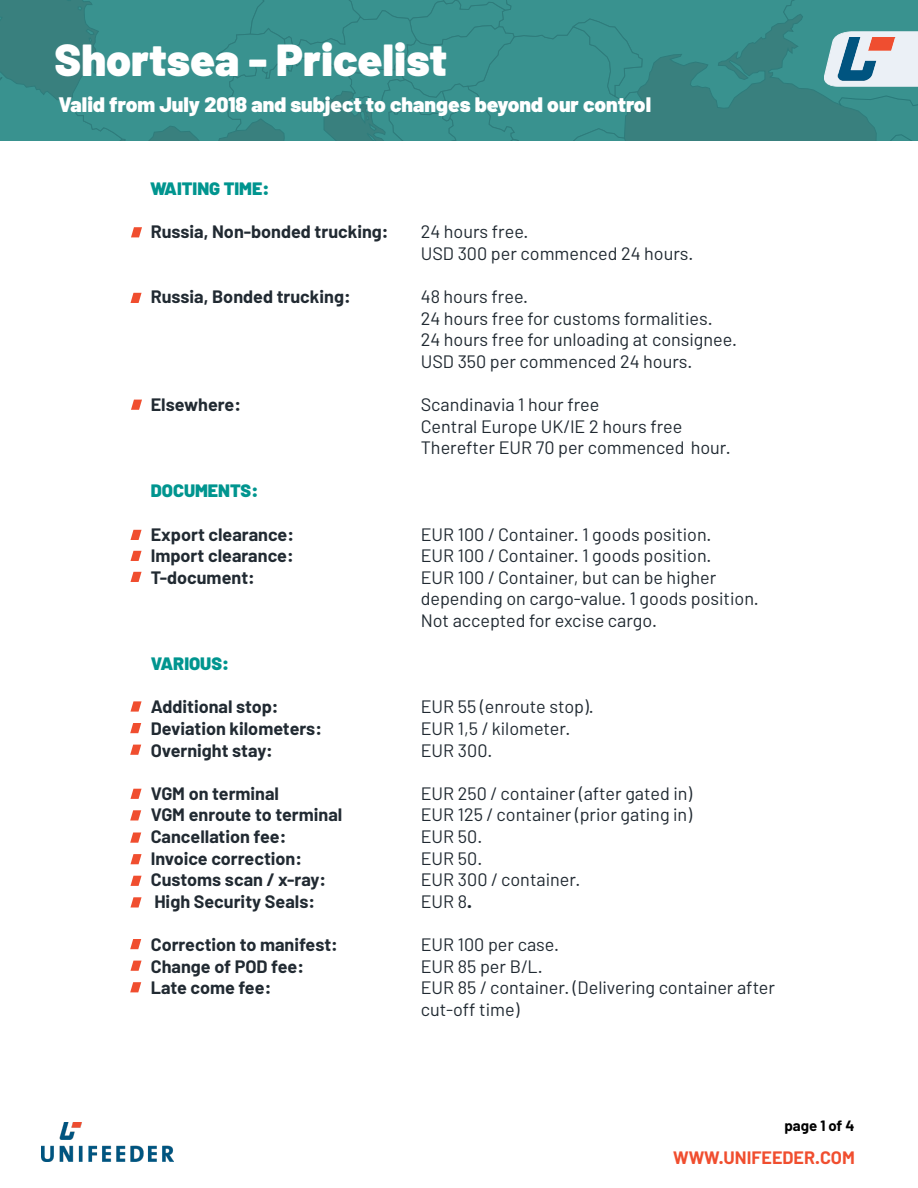
<style>
.page{position:relative;width:918px;height:1188px;background:#fff}
.page>*{position:absolute;margin:0;border:0;box-sizing:border-box;transform-origin:0 0}
.t1{font:900 45px "Barlow";color:#fff}
.t2{font:900 21px "Barlow";color:#fff}
.t3{font:18px/21.6px "Barlow";color:#212a32}
.t4{font:700 18px "Barlow";color:#212a32}
.t5{font:900 18px "Barlow";color:#00958f}
.t6{font:700 18px "Barlow";color:#f04e2f}
.t7{font:700 15px "Barlow";color:#000}
.s1{font-weight:700}
</style>
<div class="page">
<svg style="left:0;top:0;width:918px;height:141px;background:#3a8e8c"></svg>
<img style="left:826px;top:37px;width:72px;height:49px">
<svg style="left:130px;top:701px;width:12px;height:11px"></svg>
<svg style="left:130px;top:723px;width:11px;height:10px"></svg>
<svg style="left:130px;top:745px;width:11px;height:10px"></svg>
<svg style="left:130px;top:789px;width:12px;height:10px"></svg>
<svg style="left:130px;top:810px;width:11px;height:11px"></svg>
<svg style="left:130px;top:832px;width:11px;height:11px"></svg>
<svg style="left:130px;top:854px;width:12px;height:10px"></svg>
<svg style="left:130px;top:876px;width:12px;height:10px"></svg>
<svg style="left:130px;top:939px;width:11px;height:10px"></svg>
<svg style="left:130px;top:982px;width:11px;height:10px"></svg>
<svg style="left:130px;top:572px;width:12px;height:10px"></svg>
<svg style="left:130px;top:551px;width:12px;height:10px"></svg>
<svg style="left:130px;top:530px;width:12px;height:10px"></svg>
<img style="left:41px;top:1123px;width:133px;height:39px">
<svg style="left:131px;top:400px;width:11px;height:10px"></svg>
<svg style="left:130px;top:293px;width:12px;height:10px"></svg>
<svg style="left:131px;top:227px;width:11px;height:10px"></svg>
<svg style="left:130px;top:961px;width:12px;height:10px"></svg>
<svg style="left:130px;top:897px;width:12px;height:11px"></svg>
<h1 class="t1" style="left:55px;top:32px;width:394px">Shortsea - Pricelist</h1>
<p class="t2" style="left:58px;top:91px;width:594px">Valid from July 2018 and subject to changes beyond our control</p>
<p class="t5" style="left:151px;top:177px;width:120px">WAITING TIME:</p>
<p class="t4" style="left:151px;top:221px;width:239px">Russia, Non-bonded trucking:</p>
<p class="t3" style="left:421px;top:220px;width:274px">24 hours free.<br>USD 300 per commenced 24 hours.</p>
<p class="t4" style="left:151px;top:285px;width:201px">Russia, Bonded trucking:</p>
<p class="t3" style="left:421px;top:285px;width:318px">48 hours free.<br>24 hours free for customs formalities.<br>24 hours free for unloading at consignee.<br>USD 350 per commenced 24 hours.</p>
<p class="t4" style="left:151px;top:393px;width:92px">Elsewhere:</p>
<p class="t3" style="left:421px;top:393px;width:312px">Scandinavia 1 hour free<br>Central Europe UK/IE 2 hours free<br>Therefter EUR 70 per commenced hour.</p>
<p class="t5" style="left:151px;top:480px;width:109px">DOCUMENTS:</p>
<p class="t4" style="left:151px;top:523px;width:145px">Export clearance:</p>
<p class="t3" style="left:421px;top:523px;width:292px">EUR 100 / Container. 1 goods position.</p>
<p class="t4" style="left:151px;top:545px;width:144px">Import clearance:</p>
<p class="t3" style="left:421px;top:544px;width:292px">EUR 100 / Container. 1 goods position.</p>
<p class="t4" style="left:151px;top:566px;width:106px">T-document:</p>
<p class="t3" style="left:421px;top:566px;width:339px">EUR 100 / Container, but can be higher depending on cargo-value. 1 goods position.<br>Not accepted for excise cargo.</p>
<p class="t5" style="left:151px;top:653px;width:80px">VARIOUS:</p>
<p class="t4" style="left:151px;top:696px;width:129px">Additional stop:</p>
<p class="t3" style="left:421px;top:696px;width:174px">EUR 55 (enroute stop).</p>
<p class="t4" style="left:151px;top:717px;width:173px">Deviation kilometers:</p>
<p class="t3" style="left:421px;top:717px;width:151px">EUR 1,5 / kilometer.</p>
<p class="t4" style="left:151px;top:739px;width:123px">Overnight stay:</p>
<p class="t3" style="left:421px;top:739px;width:73px">EUR 300.</p>
<p class="t4" style="left:151px;top:782px;width:130px">VGM on terminal</p>
<p class="t3" style="left:421px;top:782px;width:273px">EUR 250 / container (after gated in)</p>
<p class="t4" style="left:151px;top:804px;width:193px">VGM enroute to terminal</p>
<p class="t3" style="left:421px;top:804px;width:273px">EUR 125 / container (prior gating in)</p>
<p class="t4" style="left:151px;top:825px;width:137px">Cancellation fee:</p>
<p class="t3" style="left:421px;top:825px;width:63px">EUR 50.</p>
<p class="t4" style="left:151px;top:847px;width:153px">Invoice correction:</p>
<p class="t3" style="left:421px;top:847px;width:63px">EUR 50.</p>
<p class="t4" style="left:151px;top:869px;width:177px">Customs scan / x-ray:</p>
<p class="t3" style="left:421px;top:868px;width:161px">EUR 300 / container.</p>
<p class="t4" style="left:154px;top:890px;width:162px">High Security Seals:</p>
<p class="t3" style="left:421px;top:890px;width:53px">EUR 8<span class="s1">.</span></p>
<p class="t4" style="left:151px;top:933px;width:189px">Correction to manifest:</p>
<p class="t3" style="left:421px;top:933px;width:140px">EUR 100 per case.</p>
<p class="t4" style="left:151px;top:955px;width:155px">Change of POD fee:</p>
<p class="t3" style="left:421px;top:955px;width:123px">EUR 85 per B/L.</p>
<p class="t4" style="left:151px;top:977px;width:122px">Late come fee:</p>
<p class="t3" style="left:421px;top:976px;width:356px">EUR 85 / container. (Delivering container after cut-off time)</p>
<p class="t7" style="left:785px;top:1116px;width:71px">page 1 of 4</p>
<p class="t6" style="left:673px;top:1146px;width:183px">WWW.UNIFEEDER.COM</p>
</div>
